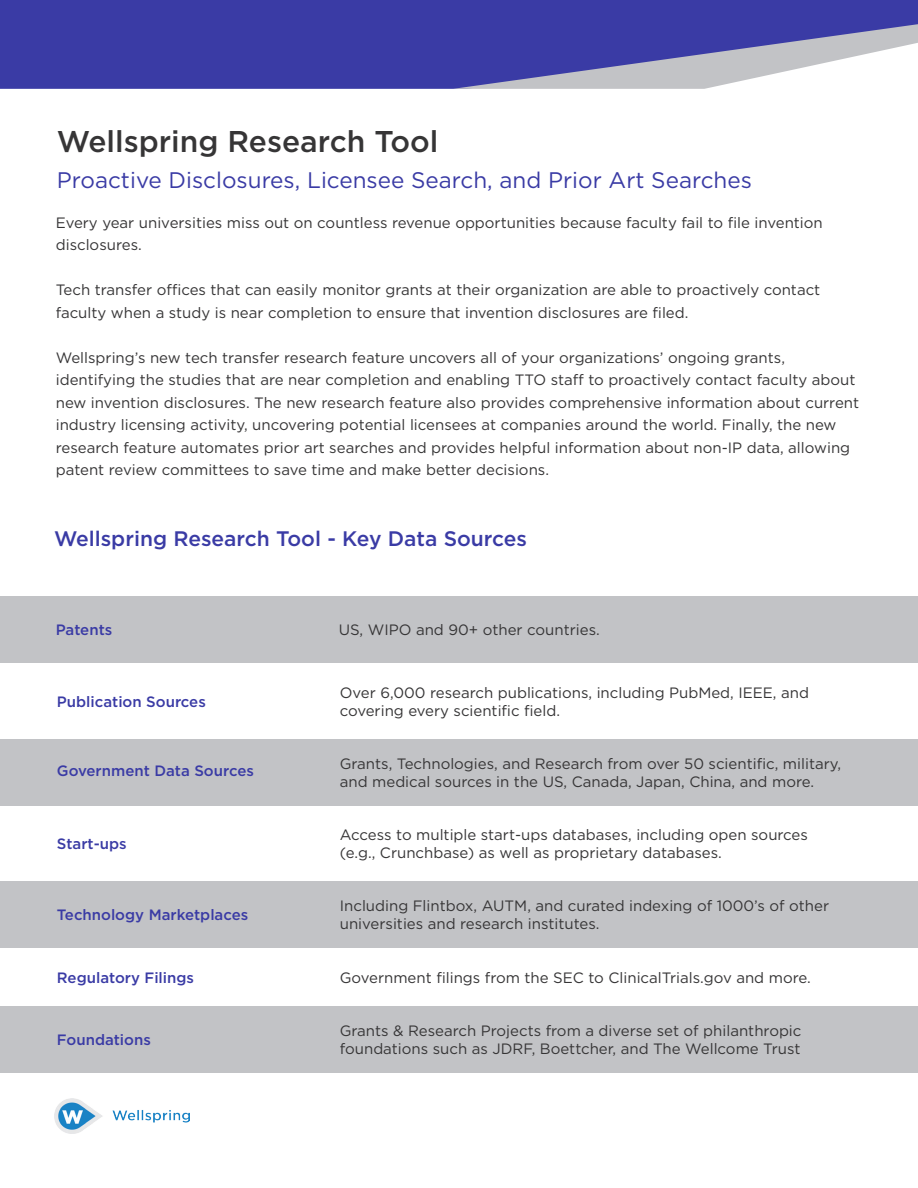
<style>
.page{position:relative;width:918px;height:1188px;background:#fff}
.page>*{position:absolute;margin:0;border:0;box-sizing:border-box;transform-origin:0 0}
.t1{font:500 30px "Gotham";color:#363536}
.t2{font:22.5px "Gotham";color:#3a3ba5}
.t3{font:500 21px "Gotham";color:#3a3ba5}
.t4{font:15px/18px "Gotham";color:#363536}
.t5{font:500 15px "Gotham";color:#3a3ba5}
</style>
<div class="page">
<div style="left:0;top:596px;width:918px;height:67px;background:#c2c3c6"></div>
<div style="left:0;top:739px;width:918px;height:67px;background:#c2c3c6"></div>
<div style="left:0;top:881px;width:918px;height:67px;background:#c2c3c6"></div>
<div style="left:0;top:1006px;width:918px;height:67px;background:#c2c3c6"></div>
<div style="left:0;top:0;width:918px;height:89px;background:#3a3ba5"></div>
<svg style="left:453px;top:24px;width:465px;height:65px"></svg>
<img style="left:54px;top:1098px;width:135px;height:36px">
<p class="t1" style="left:57px;top:122px;width:383px">Wellspring Research Tool</p>
<p class="t2" style="left:57px;top:165px;width:696px">Proactive Disclosures, Licensee Search, and Prior Art Searches</p>
<p class="t4" style="left:56px;top:213px;width:769px">Every year universities miss out on countless revenue opportunities because faculty fail to file invention</p>
<p class="t4" style="left:56px;top:236px;width:88px">disclosures.</p>
<p class="t4" style="left:56px;top:281px;width:766px">Tech transfer offices that can easily monitor grants at their organization are able to proactively contact</p>
<p class="t4" style="left:56px;top:303px;width:634px">faculty when a study is near completion to ensure that invention disclosures are filed.</p>
<p class="t4" style="left:56px;top:348px;width:731px">Wellspring’s new tech transfer research feature uncovers all of your organizations’ ongoing grants,</p>
<p class="t4" style="left:56px;top:371px;width:801px">identifying the studies that are near completion and enabling TTO staff to proactively contact faculty about</p>
<p class="t4" style="left:56px;top:393px;width:805px">new invention disclosures. The new research feature also provides comprehensive information about current</p>
<p class="t4" style="left:56px;top:416px;width:782px">industry licensing activity, uncovering potential licensees at companies around the world. Finally, the new</p>
<p class="t4" style="left:56px;top:438px;width:796px">research feature automates prior art searches and provides helpful information about non-IP data, allowing</p>
<p class="t4" style="left:56px;top:461px;width:495px">patent review committees to save time and make better decisions.</p>
<p class="t3" style="left:54px;top:525px;width:475px">Wellspring Research Tool - Key Data Sources</p>
<p class="t5" style="left:56px;top:620px;width:58px">Patents</p>
<p class="t4" style="left:339px;top:621px;width:263px">US, WIPO and 90+ other countries.</p>
<p class="t5" style="left:57px;top:691px;width:150px">Publication Sources</p>
<p class="t4" style="left:340px;top:683px;width:471px">Over 6,000 research publications, including PubMed, IEEE, and</p>
<p class="t4" style="left:340px;top:701px;width:222px">covering every scientific field.</p>
<p class="t5" style="left:57px;top:761px;width:198px">Government Data Sources</p>
<p class="t4" style="left:340px;top:754px;width:503px">Grants, Technologies, and Research from over 50 scientific, military, and medical sources in the US, Canada, Japan, China, and more.</p>
<p class="t5" style="left:57px;top:834px;width:71px">Start-ups</p>
<p class="t4" style="left:340px;top:826px;width:470px">Access to multiple start-ups databases, including open sources</p>
<p class="t4" style="left:340px;top:844px;width:384px">(e.g., Crunchbase) as well as proprietary databases.</p>
<p class="t5" style="left:57px;top:905px;width:193px">Technology Marketplaces</p>
<p class="t4" style="left:340px;top:897px;width:491px">Including Flintbox, AUTM, and curated indexing of 1000’s of other universities and research institutes.</p>
<p class="t5" style="left:57px;top:967px;width:139px">Regulatory Filings</p>
<p class="t4" style="left:340px;top:968px;width:473px">Government filings from the SEC to ClinicalTrials.gov and more.</p>
<p class="t5" style="left:57px;top:1030px;width:95px">Foundations</p>
<p class="t4" style="left:340px;top:1022px;width:463px">Grants &amp; Research Projects from a diverse set of philanthropic</p>
<p class="t4" style="left:340px;top:1040px;width:462px">foundations such as JDRF, Boettcher, and The Wellcome Trust</p>
</div>
